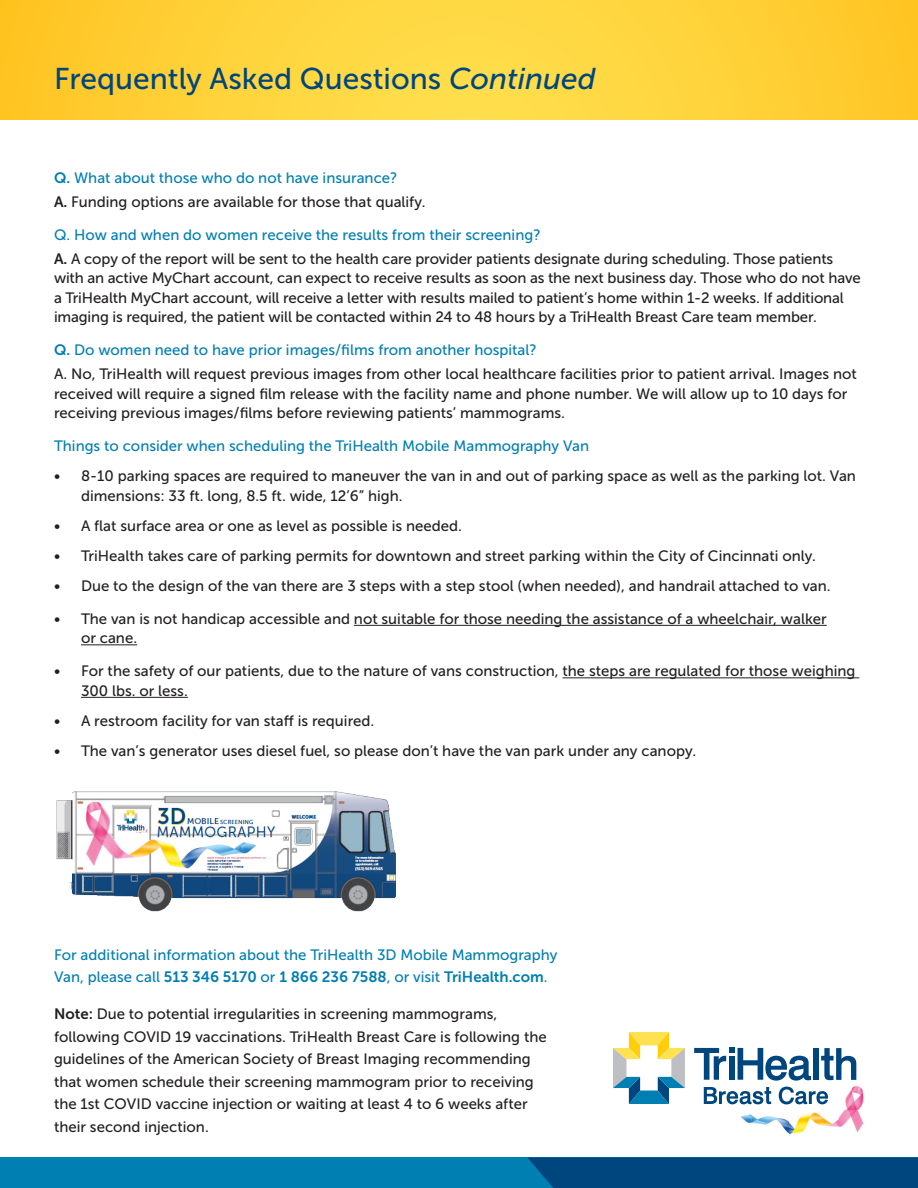
<style>
.page{position:relative;width:918px;height:1188px;background:#fff}
.page>*{position:absolute;margin:0;border:0;box-sizing:border-box;transform-origin:0 0}
.t1{font:30px "Museo Sans 500";color:#00467e}
.t2{font:15px/19.5px "Museo Sans 500";color:#231f20}
.t3{font:15px/22.5px "Museo Sans 500";color:#007fb2}
.s1{font-style:italic}
.s2{font-family:"Museo Sans 700"}
</style>
<div class="page">
<svg style="left:0;top:0;width:918px;height:120px;background:#ffd239"></svg>
<div style="left:0;top:1158px;width:918px;height:30px;background:#007fb2"></div>
<div style="left:528px;top:1158px;width:390px;height:30px;background:#00467e"></div>
<hr style="left:354px;top:625px;width:473px;height:1px;background:#231f20">
<hr style="left:81px;top:644px;width:56px;height:1px;background:#231f20">
<hr style="left:563px;top:677px;width:296px;height:1px;background:#231f20">
<hr style="left:81px;top:697px;width:107px;height:1px;background:#231f20">
<img style="left:56px;top:791px;width:340px;height:121px">
<img style="left:741px;top:1086px;width:123px;height:49px">
<svg style="left:821px;top:1048px;width:35px;height:32px"></svg>
<div style="left:813px;top:1048px;width:6px;height:32px;background:#00467e"></div>
<svg style="left:694px;top:1048px;width:117px;height:33px"></svg>
<svg style="left:613px;top:1032px;width:72px;height:72px"></svg>
<svg style="left:704px;top:1087px;width:67px;height:17px"></svg>
<svg style="left:779px;top:1087px;width:49px;height:17px"></svg>
<p class="t1" style="left:54px;top:62px;width:543px">Frequently Asked Questions <span class="s1">Continued</span></p>
<p class="t3" style="left:54px;top:166px;width:345px"><span class="s2">Q.</span> What about those who do not have insurance?</p>
<p class="t2" style="left:54px;top:192px;width:373px"><span class="s2">A.</span> Funding options are available for those that qualify.</p>
<p class="t3" style="left:54px;top:223px;width:488px">Q. How and when do women receive the results from their screening?</p>
<p class="t2" style="left:54px;top:249px;width:808px"><span class="s2">A.</span> A copy of the report will be sent to the health care provider patients designate during scheduling. Those patients with an active MyChart account, can expect to receive results as soon as the next business day. Those who do not have a TriHealth MyChart account, will receive a letter with results mailed to patient’s home within 1-2 weeks. If additional imaging is required, the patient will be contacted within 24 to 48 hours by a TriHealth Breast Care team member.</p>
<p class="t3" style="left:54px;top:339px;width:484px"><span class="s2">Q.</span> Do women need to have prior images/films from another hospital?</p>
<p class="t2" style="left:54px;top:364px;width:804px">A. No, TriHealth will request previous images from other local healthcare facilities prior to patient arrival. Images not received will require a signed film release with the facility name and phone number. We will allow up to 10 days for receiving previous images/films before reviewing patients’ mammograms.</p>
<p class="t3" style="left:54px;top:435px;width:537px">Things to consider when scheduling the TriHealth Mobile Mammography Van</p>
<p class="t2" style="left:81px;top:466px;width:776px;text-indent:-27px">• 8-10 parking spaces are required to maneuver the van in and out of parking space as well as the parking lot. Van dimensions: 33 ft. long, 8.5 ft. wide, 12’6” high.</p>
<p class="t2" style="left:54px;top:516px;width:409px">• A flat surface area or one as level as possible is needed.</p>
<p class="t2" style="left:54px;top:546px;width:763px">• TriHealth takes care of parking permits for downtown and street parking within the City of Cincinnati only.</p>
<p class="t2" style="left:54px;top:576px;width:778px">• Due to the design of the van there are 3 steps with a step stool (when needed), and handrail attached to van.</p>
<p class="t2" style="left:81px;top:609px;width:747px;text-indent:-27px">• The van is not handicap accessible and not suitable for those needing the assistance of a wheelchair, walker or cane.</p>
<p class="t2" style="left:81px;top:661px;width:776px;text-indent:-27px">• For the safety of our patients, due to the nature of vans construction, the steps are regulated for those weighing<br>300 lbs. or less.</p>
<p class="t2" style="left:54px;top:711px;width:322px">• A restroom facility for van staff is required.</p>
<p class="t2" style="left:54px;top:741px;width:644px">• The van’s generator uses diesel fuel, so please don’t have the van park under any canopy.</p>
<p class="t3" style="left:54px;top:943px;width:505px">For additional information about the TriHealth 3D Mobile Mammography<br>Van, please call <span class="s2">513 346 5170</span> or <span class="s2">1 866 236 7588</span>, or visit <span class="s2">TriHealth.com</span>.</p>
<p class="t2" style="left:54px;top:1003px;width:494px;line-height:22.5px"><span class="s2">Note:</span> Due to potential irregularities in screening mammograms, following COVID 19 vaccinations. TriHealth Breast Care is following the guidelines of the American Society of Breast Imaging recommending that women schedule their screening mammogram prior to receiving the 1st COVID vaccine injection or waiting at least 4 to 6 weeks after their second injection.</p>
</div>
